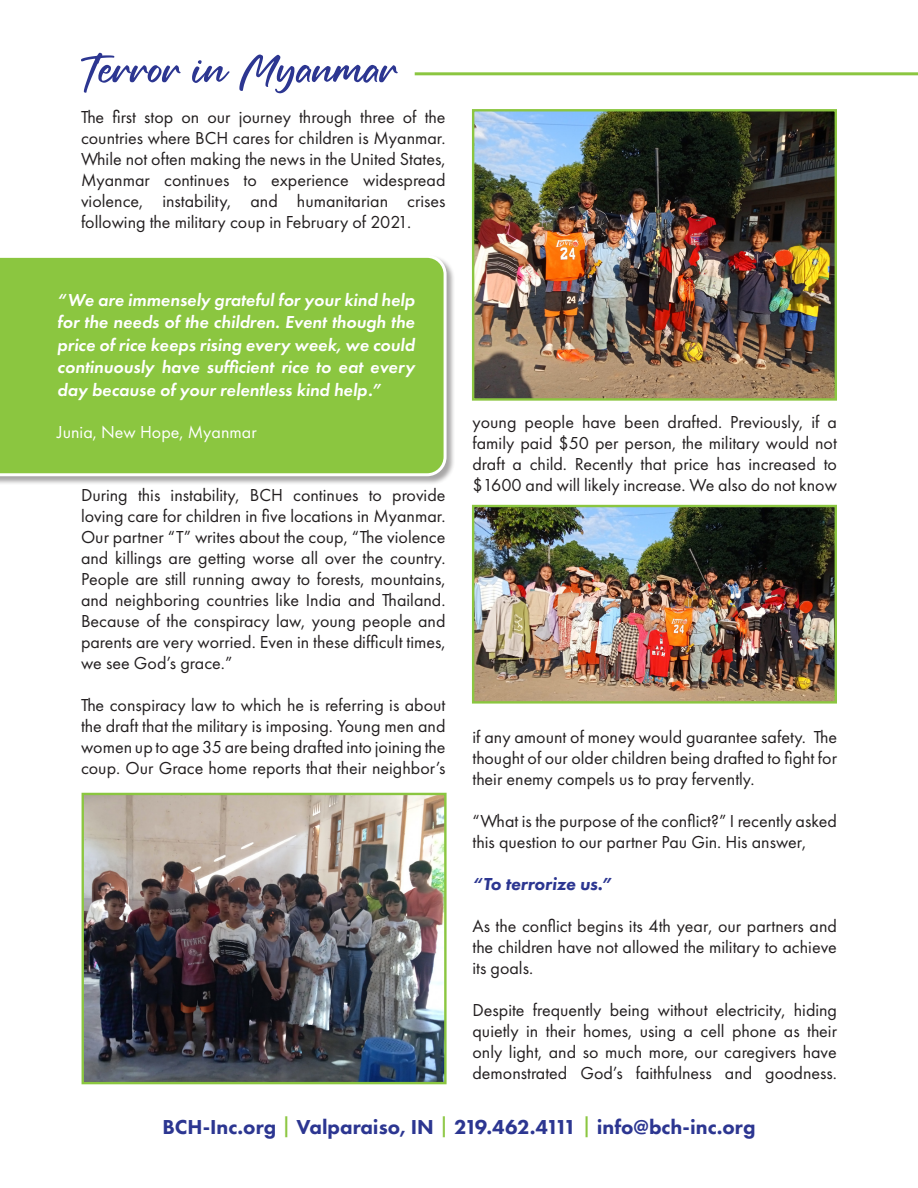
<style>
.page{position:relative;width:918px;height:1188px;background:#fff}
.page>*{position:absolute;margin:0;border:0;box-sizing:border-box;transform-origin:0 0}
.t1{font:60px "Fortune";color:#2c3691}
.t2{font:800 21px "Futura PT";color:#2c3691}
.t3{font:18px/21px "Futura PT";color:#231f20;text-align:justify}
.t4{font:italic 600 18px/22.5px "Futura PT";color:#fff;text-align:justify}
.t5{font:18px "Futura PT";color:#fff}
.t6{font:italic 800 18px "Futura PT";color:#2c3691}
.s1{font-weight:500;color:#8bc640}
</style>
<div class="page">
<hr style="left:415px;top:72px;width:503px;height:3px;background:#8bc640">
<div style="left:0;top:255px;width:455px;height:230px;background:#231f20;opacity:.4"></div>
<div style="left:0;top:255px;width:448px;height:223px;background:#8bc640"></div>
<img style="left:475px;top:112px;width:359px;height:286px">
<div style="left:472px;top:109px;width:365px;height:292px;border:2px solid #8bc640"></div>
<img style="left:85px;top:796px;width:359px;height:285px">
<div style="left:82px;top:793px;width:365px;height:291px;border:2px solid #8bc640"></div>
<img style="left:475px;top:508px;width:359px;height:193px">
<div style="left:472px;top:505px;width:365px;height:199px;border:2px solid #8bc640"></div>
<p class="t1" style="left:81px;top:45px;width:319px">Terror in Myanmar</p>
<p class="t3" style="left:81px;top:106px;width:366px">The first stop on our journey through three of the countries where BCH cares for children is Myanmar.<br>While not often making the news in the United States, Myanmar continues to experience widespread violence, instability, and humanitarian crises following the military coup in February of 2021.</p>
<p class="t4" style="left:57px;top:288px;width:359px">“We are immensely grateful for your kind help for the needs of the children. Event though the price of rice keeps rising every week, we could continuously have sufficient rice to eat every day because of your relentless kind help.”</p>
<p class="t5" style="left:57px;top:421px;width:201px">Junia, New Hope, Myanmar</p>
<p class="t3" style="left:81px;top:484px;width:366px">During this instability, BCH continues to provide loving care for children in five locations in Myanmar.<br>Our partner “T” writes about the coup, “The violence and killings are getting worse all over the country.<br>People are still running away to forests, mountains, and neighboring countries like India and Thailand.<br>Because of the conspiracy law, young people and parents are very worried. Even in these difficult times, we see God’s grace.”</p>
<p class="t3" style="left:81px;top:694px;width:366px">The conspiracy law to which he is referring is about the draft that the military is imposing. Young men and women up to age 35 are being drafted into joining the coup. Our Grace home reports that their neighbor’s</p>
<p class="t3" style="left:472px;top:411px;width:366px">young people have been drafted. Previously, if a family paid $50 per person, the military would not draft a child. Recently that price has increased to $1600 and will likely increase. We also do not know</p>
<p class="t3" style="left:472px;top:726px;width:366px">if any amount of money would guarantee safety. The thought of our older children being drafted to fight for their enemy compels us to pray fervently.</p>
<p class="t3" style="left:472px;top:810px;width:366px">“What is the purpose of the conflict?” I recently asked this question to our partner Pau Gin. His answer,</p>
<p class="t6" style="left:472px;top:873px;width:140px">“To terrorize us.”</p>
<p class="t3" style="left:472px;top:915px;width:366px">As the conflict begins its 4th year, our partners and the children have not allowed the military to achieve its goals.</p>
<p class="t3" style="left:472px;top:999px;width:366px">Despite frequently being without electricity, hiding quietly in their homes, using a cell phone as their only light, and so much more, our caregivers have demonstrated God’s faithfulness and goodness.</p>
<p class="t2" style="left:163px;top:1114px;width:594px">BCH-Inc.org <span class="s1">|</span> Valparaiso, IN <span class="s1">|</span> 219.462.4111 <span class="s1">|</span> info@bch-inc.org</p>
</div>
